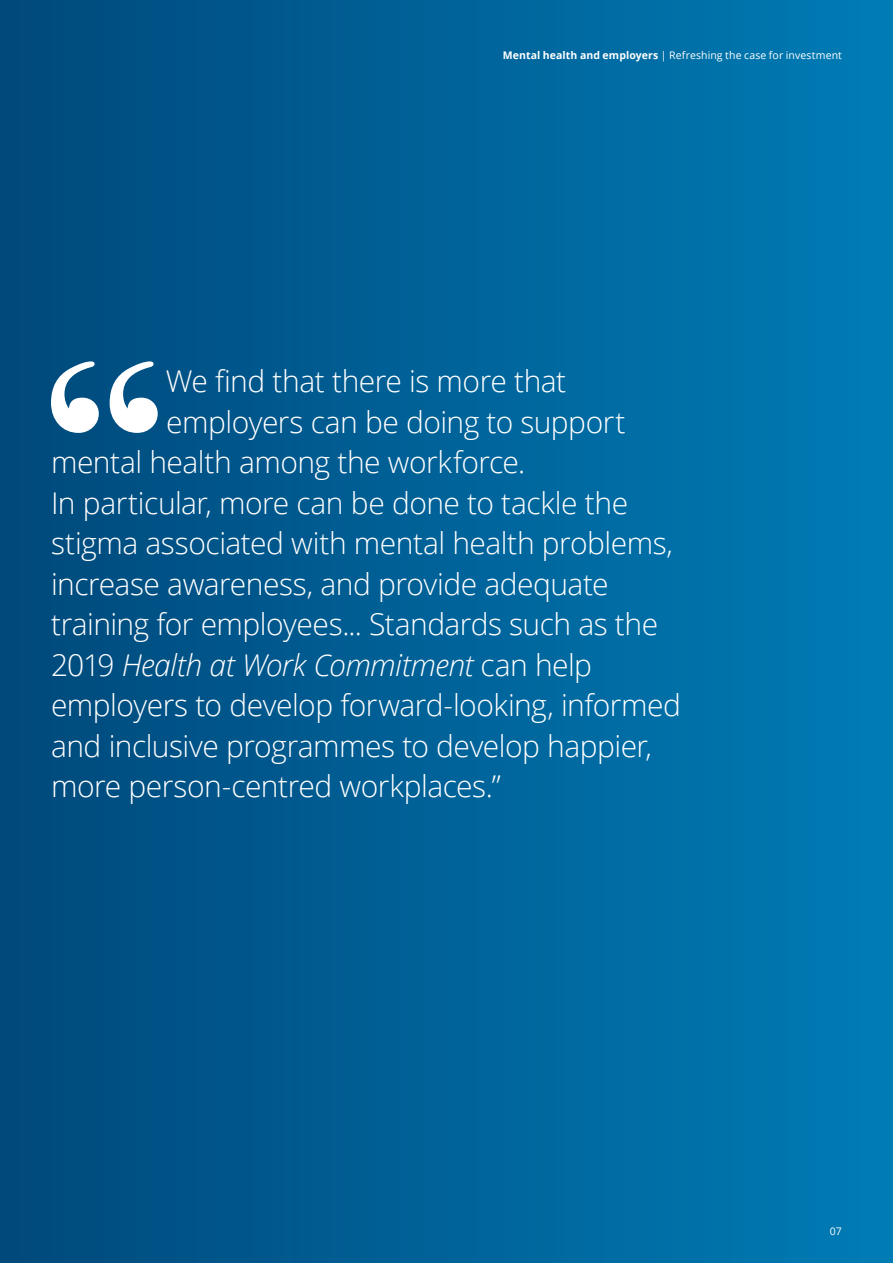
<style>
.page{position:relative;width:893px;height:1263px;background:#fff}
.page>*{position:absolute;margin:0;border:0;box-sizing:border-box;transform-origin:0 0}
.Pull_out_XL_light_wh{font:300 30px "Open Sans";letter-spacing:-.015em;color:#fff}
.Pull_out_XL_light_wh-2{font:italic 300 30px "Open Sans";letter-spacing:-.02em;color:#fff}
.t1{font:10.5px "Open Sans";letter-spacing:.01em;color:#fff}
.s1{font-weight:700}
.s2{font-style:normal}
</style>
<div class="page">
<div style="left:0;top:0;width:893px;height:1263px;background:linear-gradient(to right,#00487b,#007cb6)"></div>
<svg style="left:51px;top:361px;width:107px;height:72px"></svg>
<p class="t1" style="left:503px;top:48px;width:341px"><span class="s1">Mental health and employers</span> | Refreshing the case for investment</p>
<p class="Pull_out_XL_light_wh" style="left:166px;top:361px;width:402px">We find that there is more that</p>
<p class="Pull_out_XL_light_wh" style="left:166px;top:401px;width:461px">employers can be doing to support</p>
<p class="Pull_out_XL_light_wh" style="left:51px;top:442px;width:476px">mental health among the workforce.</p>
<p class="Pull_out_XL_light_wh" style="left:51px;top:482px;width:579px">In particular, more can be done to tackle the</p>
<p class="Pull_out_XL_light_wh" style="left:51px;top:523px;width:623px">stigma associated with mental health problems,</p>
<p class="Pull_out_XL_light_wh" style="left:51px;top:563px;width:559px">increase awareness, and provide adequate</p>
<p class="Pull_out_XL_light_wh" style="left:51px;top:604px;width:609px">training for employees... Standards such as the</p>
<p class="Pull_out_XL_light_wh-2" style="left:51px;top:644px;width:543px"><span class="s2">2019</span> Health at Work Commitment <span class="s2">can help</span></p>
<p class="Pull_out_XL_light_wh" style="left:51px;top:685px;width:632px">employers to develop forward‑looking, informed</p>
<p class="Pull_out_XL_light_wh" style="left:51px;top:725px;width:602px">and inclusive programmes to develop happier,</p>
<p class="Pull_out_XL_light_wh" style="left:51px;top:766px;width:451px">more person‑centred workplaces.”</p>
<p class="t1" style="left:830px;top:1224px;width:14px">07</p>
</div>
